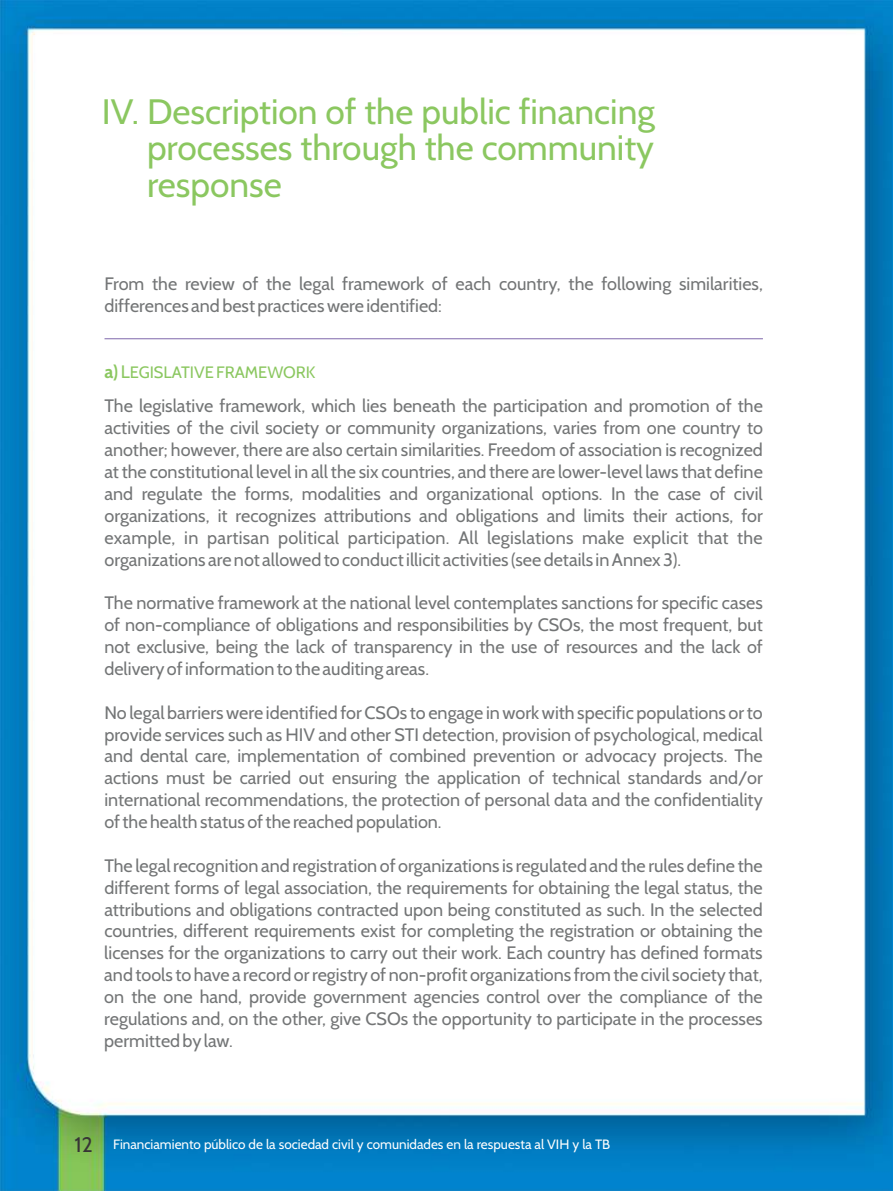
<style>
.page{position:relative;width:893px;height:1191px;background:#fff}
.page>*{position:absolute;margin:0;border:0;box-sizing:border-box;transform-origin:0 0}
.t1{font:35.25px/36.5px "Cabin";color:#8bc760;text-align:justify}
.t2{font:18px/21.9px "Cabin";color:#737576;text-align:justify}
.t3{font:16.5px "Cabin";color:#8bc760}
.t4{font:13.5px "Cabin";color:#fefefe}
.s1{font-weight:700;font-size:18px}
.s2{font-size:18px}
.s3{font-size:21px;color:#373435}
</style>
<div class="page">
<img style="left:0;top:0;width:893px;height:1191px">
<hr style="left:105px;top:338px;width:658px;height:1px;background:#8d78b5">
<h1 class="t1" style="left:147px;top:93px;width:509px;text-indent:-45px">IV. Description of the public financing processes through the community response</h1>
<p class="t2" style="left:105px;top:273px;width:660px">From the review of the legal framework of each country, the following similarities, differences and best practices were identified:</p>
<p class="t3" style="left:105px;top:362px;width:212px"><span class="s1">a)</span> <span class="s2">L</span>EGISLATIVE FRAMEWORK</p>
<p class="t2" style="left:104px;top:395px;width:660px">The legislative framework, which lies beneath the participation and promotion of the activities of the civil society or community organizations, varies from one country to another; however, there are also certain similarities. Freedom of association is recognized at the constitutional level in all the six countries, and there are lower-level laws that define and regulate the forms, modalities and organizational options. In the case of civil organizations, it recognizes attributions and obligations and limits their actions, for example, in partisan political participation. All legislations make explicit that the organizations are not allowed to conduct illicit activities (see details in Annex 3).</p>
<p class="t2" style="left:104px;top:592px;width:660px">The normative framework at the national level contemplates sanctions for specific cases of non-compliance of obligations and responsibilities by CSOs, the most frequent, but not exclusive, being the lack of transparency in the use of resources and the lack of delivery of information to the auditing areas.</p>
<p class="t2" style="left:104px;top:701px;width:660px">No legal barriers were identified for CSOs to engage in work with specific populations or to provide services such as HIV and other STI detection, provision of psychological, medical and dental care, implementation of combined prevention or advocacy projects. The actions must be carried out ensuring the application of technical standards and/or international recommendations, the protection of personal data and the confidentiality of the health status of the reached population.</p>
<p class="t2" style="left:104px;top:854px;width:660px">The legal recognition and registration of organizations is regulated and the rules define the different forms of legal association, the requirements for obtaining the legal status, the attributions and obligations contracted upon being constituted as such. In the selected countries, different requirements exist for completing the registration or obtaining the licenses for the organizations to carry out their work. Each country has defined formats and tools to have a record or registry of non-profit organizations from the civil society that, on the one hand, provide government agencies control over the compliance of the regulations and, on the other, give CSOs the opportunity to participate in the processes permitted by law.</p>
<p class="t4" style="left:74px;top:1136px;width:537px"><span class="s3">12</span> Financiamiento público de la sociedad civil y comunidades en la respuesta al VIH y la TB</p>
</div>
